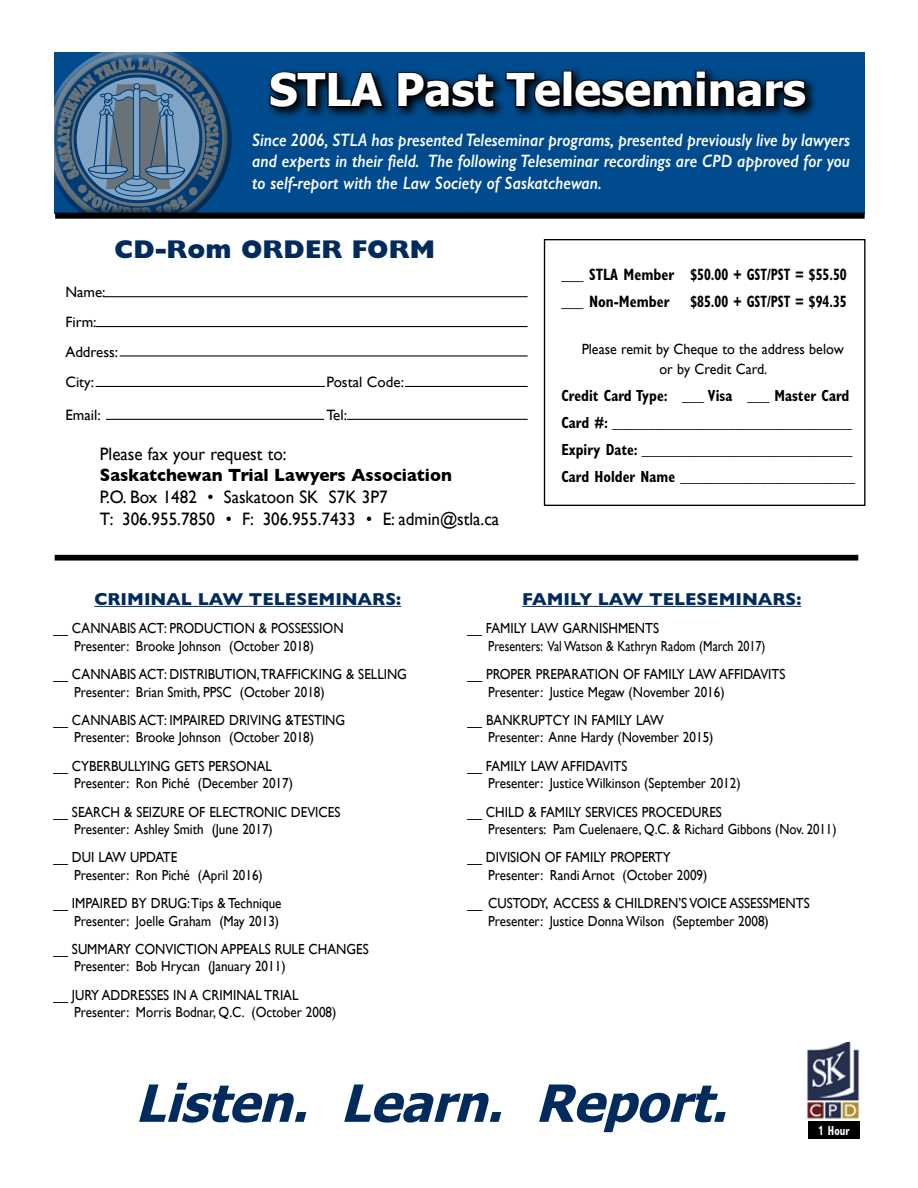
<style>
.page{position:relative;width:918px;height:1188px;background:#fff}
.page>*{position:absolute;margin:0;border:0;box-sizing:border-box;transform-origin:0 0}
.t1{font:italic 700 51.3px "Tahoma";color:#002b5c}
.t2{font:700 45px "Tahoma";color:#fff}
.t3{font:800 25.8px "Gill Sans";color:#002b5c}
.t4{font:italic 600 18px/21.6px "Gill Sans";color:#fff;text-align:justify;scale:.9 1}
.t5{font:18px/21.6px "Gill Sans";color:#000;scale:.95 1}
.t6{font:700 18px "Gill Sans";color:#000;scale:.95 1}
.t7{font:700 17.55px "Gill Sans";color:#002b5c}
.t8{font:700 condensed 16.5px/27px "Gill Sans";color:#000;scale:.9 1}
.t9{font:700 condensed 16.5px "Gill Sans";color:#000;scale:.8 1}
.t10{font:700 condensed 16.2px/27px "Gill Sans";color:#000;scale:.9 1}
.t11{font:15px/30px "Gill Sans";color:#000}
.t12{font:14.85px/20.2px "Gill Sans";color:#000;text-align:center;scale:.95 1}
.t13{font:14.55px/17.5px "Gill Sans";color:#000;scale:.9 1}
.t14{font:700 condensed 13.05px "Gill Sans";color:#fff;scale:.8 1}
.s1{font-family:"Helvetica";font-stretch:normal}
</style>
<div class="page">
<hr style="left:94px;top:606px;width:307px;height:1px;background:#002b5c">
<hr style="left:522px;top:606px;width:279px;height:1px;background:#002b5c">
<div style="left:55px;top:52px;width:810px;height:162px;background:#004b8d"></div>
<div style="left:54px;top:52px;width:172px;height:132px;background:#fff;opacity:.75"></div>
<div style="left:54px;top:75px;width:180px;height:142px;background:#000;opacity:.75"></div>
<svg style="left:270px;top:69px;width:546px;height:48px"></svg>
<svg style="left:269px;top:70px;width:117px;height:40px;background:#001b33"></svg>
<svg style="left:396px;top:71px;width:100px;height:39px;background:#00172c"></svg>
<svg style="left:504px;top:71px;width:59px;height:39px"></svg>
<div style="left:563px;top:71px;width:10px;height:37px;border:3px solid #000"></div>
<svg style="left:573px;top:70px;width:236px;height:40px"></svg>
<hr style="left:96px;top:386px;width:432px;height:1px;background:#000">
<hr style="left:106px;top:419px;width:422px;height:1px;background:#000">
<hr style="left:104px;top:296px;width:424px;height:1px;background:#000">
<hr style="left:96px;top:326px;width:432px;height:1px;background:#000">
<hr style="left:120px;top:355px;width:408px;height:2px;background:#000">
<div style="left:325px;top:377px;width:79px;height:23px;background:#fff"></div>
<div style="left:325px;top:401px;width:22px;height:24px;background:#fff"></div>
<div style="left:55px;top:555px;width:803px;height:6px;background:#000"></div>
<div style="left:544px;top:239px;width:322px;height:267px;border:1px solid #000"></div>
<img style="left:807px;top:1042px;width:53px;height:77px">
<div style="left:808px;top:1121px;width:52px;height:17px;background:#000"></div>
<div style="left:55px;top:213px;width:810px;height:6px;background:#000"></div>
<h2 class="t2" style="left:269px;top:58px;width:538px">STLA Past Teleseminars</h2>
<p class="t4" style="left:252px;top:129px;width:666px">Since 2006, STLA has presented Teleseminar programs, presented previously live by lawyers and experts in their field. The following Teleseminar recordings are CPD approved for you to self-report with the Law Society of Saskatchewan.</p>
<h3 class="t3" style="left:114px;top:234px;width:322px">CD-Rom ORDER FORM</h3>
<p class="t11" style="left:65px;top:277px;width:54px">Name:<br>Firm:<br>Address:<br>City:</p>
<p class="t11" style="left:326px;top:367px;width:79px">Postal Code:</p>
<p class="t11" style="left:65px;top:400px;width:37px">Email:</p>
<p class="t11" style="left:326px;top:400px;width:22px">Tel:</p>
<p class="t5" style="left:100px;top:443px;width:198px">Please fax your request to:</p>
<p class="t6" style="left:100px;top:461px;width:372px">Saskatchewan Trial Lawyers Association</p>
<p class="t5" style="left:100px;top:486px;width:422px">P.O. Box 1482 • Saskatoon SK S7K 3P7<br>T: 306.955.7850 • F: 306.955.7433 • E: admin@stla.ca</p>
<p class="t8" style="left:561px;top:261px;width:319px">___ STLA Member $50.00 + GST/PST = $55.50 ___ Non-Member</p>
<p class="t9" style="left:690px;top:291px;width:197px">$85.00 + GST/PST = $94.35</p>
<p class="t12" style="left:582px;top:339px;width:277px">Please remit by Cheque to the address below or by Credit Card.</p>
<p class="t10" style="left:561px;top:382px;width:328px">Credit Card Type: ___ Visa ___ Master Card Card #: _________________________________ Expiry Date: _____________________________ Card Holder Name ________________________</p>
<p class="t7" style="left:94px;top:585px;width:308px">CRIMINAL LAW TELESEMINARS:</p>
<p class="t13" style="left:74px;top:620px;width:301px;text-indent:-21px">__ CANNABIS ACT: PRODUCTION &amp; POSSESSION<br>Presenter: Brooke Johnson (October 2018)</p>
<p class="t13" style="left:74px;top:665px;width:371px;text-indent:-21px">__ CANNABIS ACT: DISTRIBUTION, TRAFFICKING &amp; SELLING<br>Presenter: Brian Smith, PPSC (October 2018)</p>
<p class="t13" style="left:74px;top:711px;width:303px;text-indent:-21px">__ CANNABIS ACT: IMPAIRED DRIVING &amp;TESTING<br>Presenter: Brooke Johnson (October 2018)</p>
<p class="t13" style="left:74px;top:757px;width:245px;text-indent:-21px">__ CYBERBULLYING GETS PERSONAL<br>Presenter: Ron Piché (December 2017)</p>
<p class="t13" style="left:74px;top:803px;width:297px;text-indent:-21px">__ SEARCH &amp; SEIZURE OF ELECTRONIC DEVICES<br>Presenter: Ashley Smith (June 2017)</p>
<p class="t13" style="left:74px;top:849px;width:211px;text-indent:-21px">__ DUI LAW UPDATE<br>Presenter: Ron Piché (April 2016)</p>
<p class="t13" style="left:54px;top:894px;width:255px;text-align:right">__ IMPAIRED BY DRUG: Tips &amp; Technique<br>Presenter: Joelle Graham (May 2013)</p>
<p class="t13" style="left:74px;top:940px;width:329px;text-indent:-21px">__ SUMMARY CONVICTION APPEALS RULE CHANGES<br>Presenter: Bob Hrycan (January 2011)</p>
<p class="t13" style="left:74px;top:986px;width:293px;text-indent:-21px">__ JURY ADDRESSES IN A CRIMINAL TRIAL<br>Presenter: Morris Bodnar, Q.C. (October 2008)</p>
<p class="t7" style="left:522px;top:585px;width:281px">FAMILY LAW TELESEMINARS:</p>
<p class="t13" style="left:488px;top:620px;width:310px;text-indent:-21px">__ FAMILY LAW GARNISHMENTS<br>Presenters: Val Watson &amp; Kathryn Radom (March 2017)</p>
<p class="t13" style="left:488px;top:665px;width:332px;text-indent:-21px">__ PROPER PREPARATION OF FAMILY LAW AFFIDAVITS<br>Presenter: Justice Megaw (November 2016)</p>
<p class="t13" style="left:488px;top:711px;width:252px;text-indent:-21px">__ BANKRUPTCY IN FAMILY LAW<br>Presenter: Anne Hardy (November 2015)</p>
<p class="t13" style="left:488px;top:757px;width:282px;text-indent:-21px">__ FAMILY LAW AFFIDAVITS<br>Presenter: Justice Wilkinson (September 2012)</p>
<p class="t13" style="left:488px;top:803px;width:389px;text-indent:-21px">__ CHILD &amp; FAMILY SERVICES PROCEDURES<br>Presenters: Pam Cuelenaere, Q.C. &amp; Richard Gibbons (Nov. 2011)</p>
<p class="t13" style="left:488px;top:849px;width:245px;text-indent:-21px">__ DIVISION OF FAMILY PROPERTY<br>Presenter: Randi Arnot (October 2009)</p>
<p class="t13" style="left:488px;top:894px;width:359px;text-indent:-21px">__ CUSTODY, ACCESS &amp; CHILDREN’S VOICE ASSESSMENTS<br>Presenter: Justice Donna Wilson (September 2008)</p>
<h1 class="t1" style="left:165px;top:1067px;width:581px">isten. Learn. Report.</h1>
<h1 class="t1" style="left:135px;top:1067px;width:48px">L</h1>
<p class="t14" style="left:818px;top:1122px;width:41px"><span class="s1">1</span> Hour</p>
</div>
